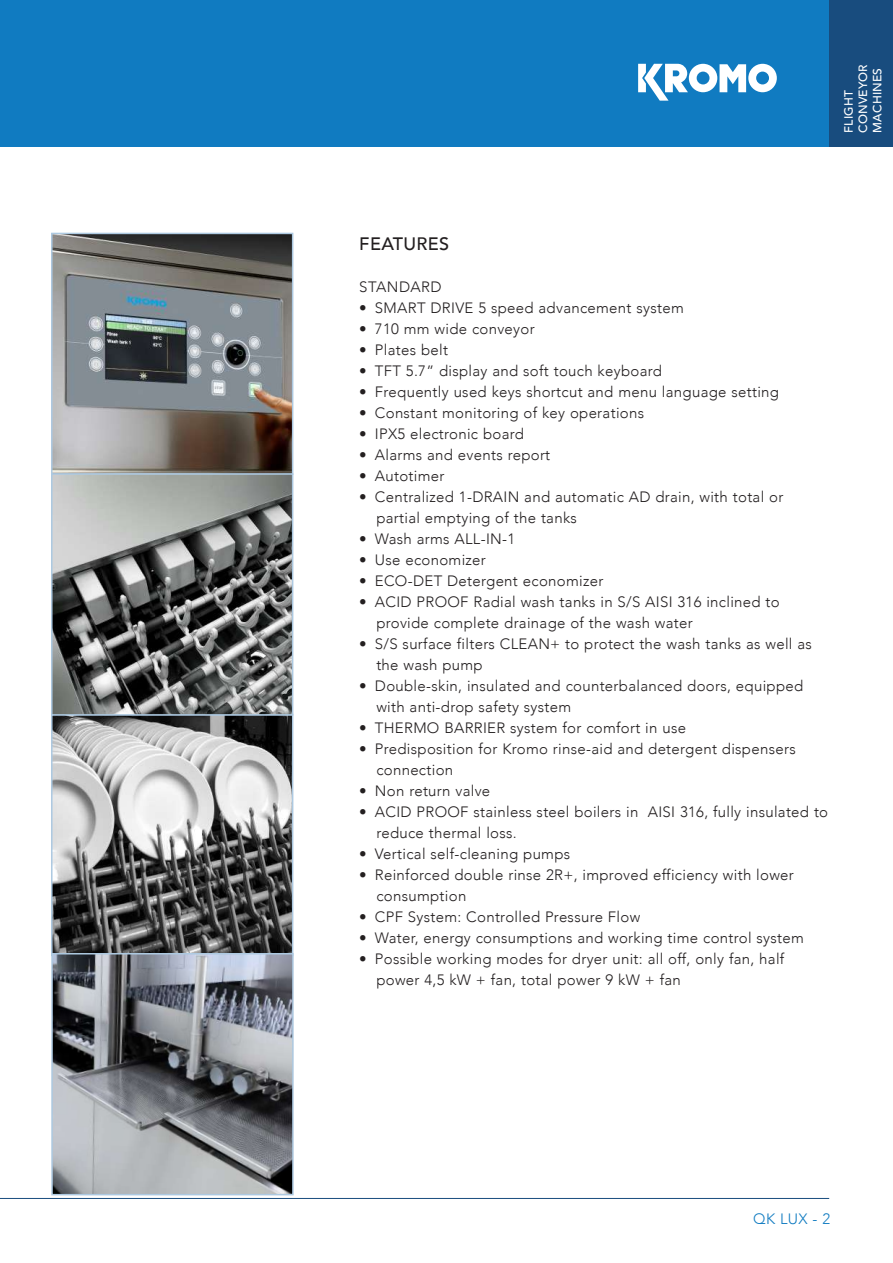
<style>
.page{position:relative;width:893px;height:1263px;background:#fff}
.page>*{position:absolute;margin:0;border:0;box-sizing:border-box;transform-origin:0 0}
.t1{font:500 18px "Avenir";letter-spacing:.02em;color:#231f20}
.t2{font:300 15px/21px "Avenir";letter-spacing:.02em;color:#231f20}
.t3{font:300 15px "Avenir";color:#107bc1}
.t4{font:500 12px/14.4px "Avenir";letter-spacing:.01em;color:#fff}
</style>
<div class="page">
<hr style="left:0;top:1198px;width:829px;height:1px;background:#184c7e">
<div style="left:0;top:0;width:893px;height:147px;background:#107bc1"></div>
<div style="left:829px;top:0;width:64px;height:147px;background:#184c7e"></div>
<img style="left:54px;top:236px;width:237px;height:956px">
<div style="left:51px;top:714px;width:242px;height:242px;border:2px solid #adc9e1"></div>
<div style="left:51px;top:233px;width:242px;height:242px;border:2px solid #adc9e1"></div>
<div style="left:51px;top:473px;width:242px;height:243px;border:2px solid #adc9e1"></div>
<div style="left:51px;top:953px;width:243px;height:242px;border:2px solid #adc9e1"></div>
<svg style="left:638px;top:64px;width:139px;height:37px"></svg>
<p class="t4" style="left:841px;top:133px;width:70px;rotate:-90deg">FLIGHT<br>CONVEYOR<br>MACHINES</p>
<p class="t1" style="left:359px;top:228px;width:91px">FEATURES</p>
<p class="t2" style="left:359px;top:276px;width:84px">STANDARD</p>
<p class="t2" style="left:359px;top:297px;width:326px">• SMART DRIVE 5 speed advancement system</p>
<p class="t2" style="left:359px;top:318px;width:177px">• 710 mm wide conveyor</p>
<p class="t2" style="left:359px;top:339px;width:90px">• Plates belt</p>
<p class="t2" style="left:359px;top:360px;width:304px">• TFT 5.7” display and soft touch keyboard</p>
<p class="t2" style="left:359px;top:381px;width:421px">• Frequently used keys shortcut and menu language setting</p>
<p class="t2" style="left:359px;top:402px;width:286px">• Constant monitoring of key operations</p>
<p class="t2" style="left:359px;top:423px;width:166px">• IPX5 electronic board</p>
<p class="t2" style="left:359px;top:444px;width:192px">• Alarms and events report</p>
<p class="t2" style="left:359px;top:465px;width:87px">• Autotimer</p>
<p class="t2" style="left:376px;top:486px;width:409px;text-indent:-17px">• Centralized 1-DRAIN and automatic AD drain, with total or partial emptying of the tanks</p>
<p class="t2" style="left:359px;top:528px;width:157px">• Wash arms ALL-IN-1</p>
<p class="t2" style="left:359px;top:549px;width:128px">• Use economizer</p>
<p class="t2" style="left:359px;top:570px;width:246px">• ECO-DET Detergent economizer</p>
<p class="t2" style="left:376px;top:591px;width:405px;text-indent:-17px">• ACID PROOF Radial wash tanks in S/S AISI 316 inclined to provide complete drainage of the wash water</p>
<p class="t2" style="left:376px;top:633px;width:437px;text-indent:-17px">• S/S surface filters CLEAN+ to protect the wash tanks as well as the wash pump</p>
<p class="t2" style="left:376px;top:675px;width:428px;text-indent:-17px">• Double-skin, insulated and counterbalanced doors, equipped with anti-drop safety system</p>
<p class="t2" style="left:359px;top:717px;width:328px">• THERMO BARRIER system for comfort in use</p>
<p class="t2" style="left:376px;top:738px;width:421px;text-indent:-17px">• Predisposition for Kromo rinse-aid and detergent dispensers connection</p>
<p class="t2" style="left:359px;top:780px;width:132px">• Non return valve</p>
<p class="t2" style="left:376px;top:801px;width:453px;text-indent:-17px">• ACID PROOF stainless steel boilers in AISI 316, fully insulated to reduce thermal loss.</p>
<p class="t2" style="left:359px;top:843px;width:212px">• Vertical self-cleaning pumps</p>
<p class="t2" style="left:376px;top:864px;width:419px;text-indent:-17px">• Reinforced double rinse 2R+, improved efficiency with lower consumption</p>
<p class="t2" style="left:359px;top:906px;width:282px">• CPF System: Controlled Pressure Flow</p>
<p class="t2" style="left:359px;top:927px;width:446px">• Water, energy consumptions and working time control system</p>
<p class="t2" style="left:376px;top:948px;width:409px;text-indent:-17px">• Possible working modes for dryer unit: all off, only fan, half power 4,5 kW + fan, total power 9 kW + fan</p>
<p class="t3" style="left:753px;top:1210px;width:78px">QK LUX - 2</p>
</div>
